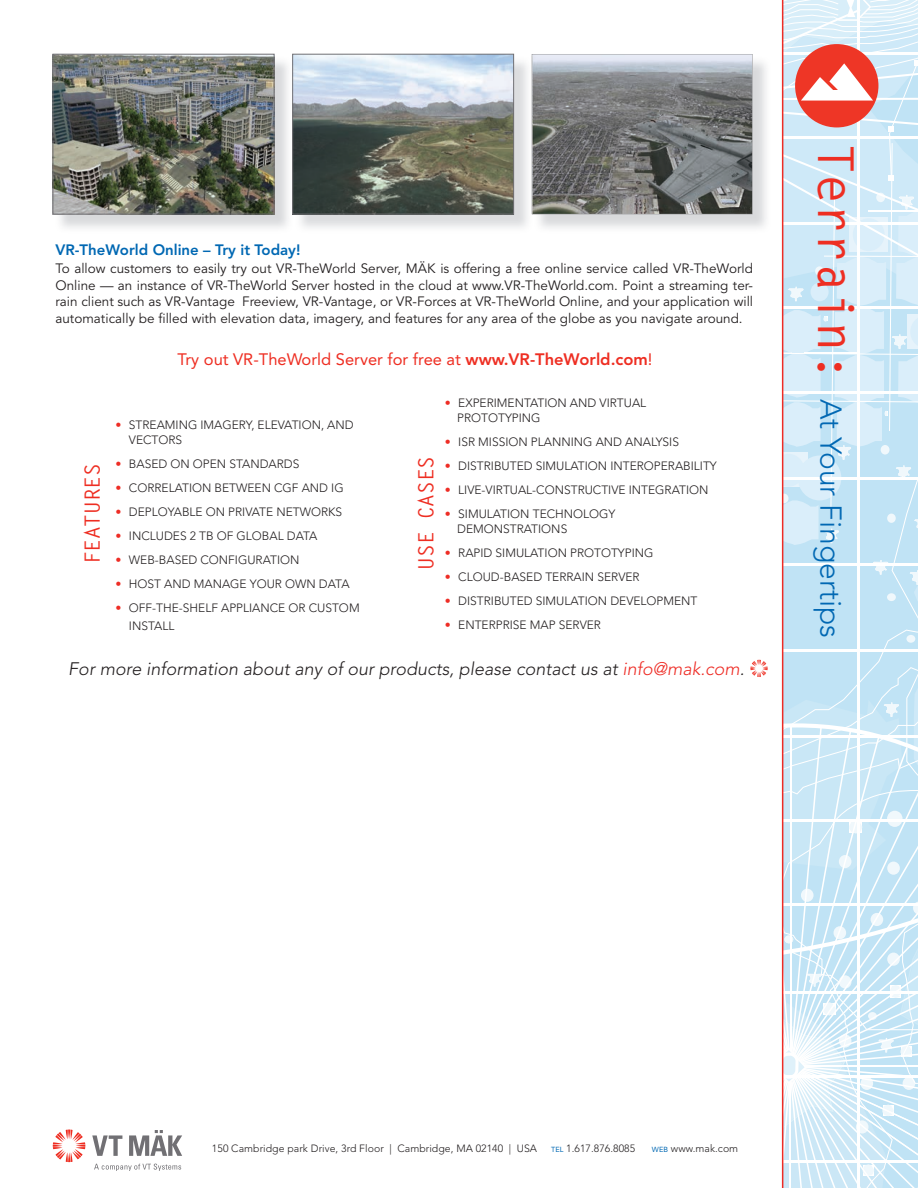
<style>
.page{position:relative;width:918px;height:1188px;background:#fff}
.page>*{position:absolute;margin:0;border:0;box-sizing:border-box;transform-origin:0 0}
.t1{font:300 30px "Avenir";color:#0168b3}
.t2{font:700 21px "Letter Gothic Std";color:#ee2e22}
.t3{font:italic 300 18px "Avenir";color:#231f20}
.t4{font:16.5px "Avenir";color:#ee2e22}
.t5{font:800 15px "Avenir";color:#0168b3}
.t6{font:13.5px/16.5px "Avenir";color:#231f20;text-align:justify}
.t7{font:300 12px/15px "Avenir";color:#231f20}
.t8{font:300 10.5px "Avenir";letter-spacing:.005em;color:#231f20}
.s1{font-weight:800}
.s2{color:#ee2d25}
.s3{color:#ee2c25}
.s4{font-family:"Letter Gothic Std";font-weight:700;font-size:49.5px;color:#ee2e22}
.s5{font-weight:400;font-size:7.35px;color:#0168b3}
</style>
<div class="page">
<svg style="left:53px;top:1130px;width:32px;height:32px"></svg>
<svg style="left:92px;top:1135px;width:30px;height:21px"></svg>
<svg style="left:129px;top:1130px;width:53px;height:26px"></svg>
<svg style="left:94px;top:1164px;width:87px;height:7px"></svg>
<hr style="left:782px;top:0;width:1px;height:1188px;background:#ee2c25">
<svg style="left:783px;top:0;width:135px;height:1188px"></svg>
<img style="left:55px;top:56px;width:238px;height:172px">
<img style="left:55px;top:56px;width:217px;height:156px">
<div style="left:53px;top:54px;width:221px;height:160px;border:1px solid #717074"></div>
<img style="left:295px;top:56px;width:471px;height:172px">
<svg style="left:532px;top:54px;width:221px;height:160px;background:#7c7e80"></svg>
<svg style="left:750px;top:660px;width:18px;height:17px"></svg>
<img style="left:532px;top:56px;width:1px;height:158px">
<img style="left:294px;top:56px;width:218px;height:156px">
<div style="left:292px;top:54px;width:222px;height:160px;border:1px solid #717074"></div>
<p class="t5" style="left:55px;top:241px;width:247px">VR-TheWorld Online – Try it Today!</p>
<p class="t6" style="left:55px;top:261px;width:699px">To allow customers to easily try out VR-TheWorld Server, MÄK is offering a free online service called VR-TheWorld Online — an instance of VR-TheWorld Server hosted in the cloud at www.VR-TheWorld.com. Point a streaming ter&shy;rain client such as VR-Vantage Freeview, VR-Vantage, or VR-Forces at VR-TheWorld Online, and your application will automatically be filled with elevation data, imagery, and features for any area of the globe as you navigate around.</p>
<h2 class="t2" style="left:80px;top:564px;width:102px;rotate:-90deg">FEATURES</h2>
<h3 class="t4" style="left:178px;top:349px;width:476px">Try out VR-TheWorld Server for free at <span class="s1">www.VR-TheWorld.com</span>!</h3>
<p class="t7" style="left:129px;top:417px;width:226px;text-indent:-14px"><span class="s2">•</span> STREAMING IMAGERY, ELEVATION, AND<br>VECTORS</p>
<p class="t7" style="left:115px;top:456px;width:186px"><span class="s2">•</span> BASED ON OPEN STANDARDS</p>
<p class="t7" style="left:115px;top:480px;width:230px"><span class="s2">•</span> CORRELATION BETWEEN CGF AND IG</p>
<p class="t7" style="left:115px;top:504px;width:228px"><span class="s2">•</span> DEPLOYABLE ON PRIVATE NETWORKS</p>
<p class="t7" style="left:115px;top:528px;width:203px"><span class="s2">•</span> INCLUDES 2 TB OF GLOBAL DATA</p>
<p class="t7" style="left:115px;top:552px;width:186px"><span class="s2">•</span> WEB-BASED CONFIGURATION</p>
<p class="t7" style="left:115px;top:576px;width:236px"><span class="s2">•</span> HOST AND MANAGE YOUR OWN DATA</p>
<p class="t7" style="left:129px;top:599px;width:232px;line-height:18px;text-indent:-14px"><span class="s2">•</span> OFF-THE-SHELF APPLIANCE OR CUSTOM<br>INSTALL</p>
<h2 class="t2" style="left:413px;top:570px;width:115px;rotate:-90deg">USE CASES</h2>
<p class="t7" style="left:457px;top:395px;width:191px;text-indent:-12px"><span class="s2">•</span> EXPERIMENTATION AND VIRTUAL<br>PROTOTYPING</p>
<p class="t7" style="left:445px;top:434px;width:236px"><span class="s2">•</span> ISR MISSION PLANNING AND ANALYSIS</p>
<p class="t7" style="left:445px;top:458px;width:274px"><span class="s2">•</span> DISTRIBUTED SIMULATION INTEROPERABILITY</p>
<p class="t7" style="left:445px;top:482px;width:265px"><span class="s2">•</span> LIVE-VIRTUAL-CONSTRUCTIVE INTEGRATION</p>
<p class="t7" style="left:457px;top:506px;width:160px;text-indent:-12px"><span class="s2">•</span> SIMULATION TECHNOLOGY<br>DEMONSTRATIONS</p>
<p class="t7" style="left:445px;top:545px;width:210px"><span class="s2">•</span> RAPID SIMULATION PROTOTYPING</p>
<p class="t7" style="left:445px;top:569px;width:196px"><span class="s2">•</span> CLOUD-BASED TERRAIN SERVER</p>
<p class="t7" style="left:445px;top:593px;width:254px"><span class="s2">•</span> DISTRIBUTED SIMULATION DEVELOPMENT</p>
<p class="t7" style="left:445px;top:617px;width:158px"><span class="s2">•</span> ENTERPRISE MAP SERVER</p>
<h3 class="t3" style="left:68px;top:658px;width:678px">For more information about any of our products, please contact us at <span class="s3">info@mak.com</span>.</h3>
<h1 class="t1" style="left:848px;top:144px;width:495px;rotate:90deg"><span class="s4">Terrain:</span> At Your Fingertips</h1>
<p class="t8" style="left:212px;top:1142px;width:327px">150 Cambridge park Drive, 3rd Floor | Cambridge, MA 02140 | USA</p>
<p class="t8" style="left:551px;top:1142px;width:86px"><span class="s5">TEL</span> 1.617.876.8085</p>
<p class="t8" style="left:652px;top:1142px;width:88px"><span class="s5">WEB</span> www.mak.com</p>
</div>
